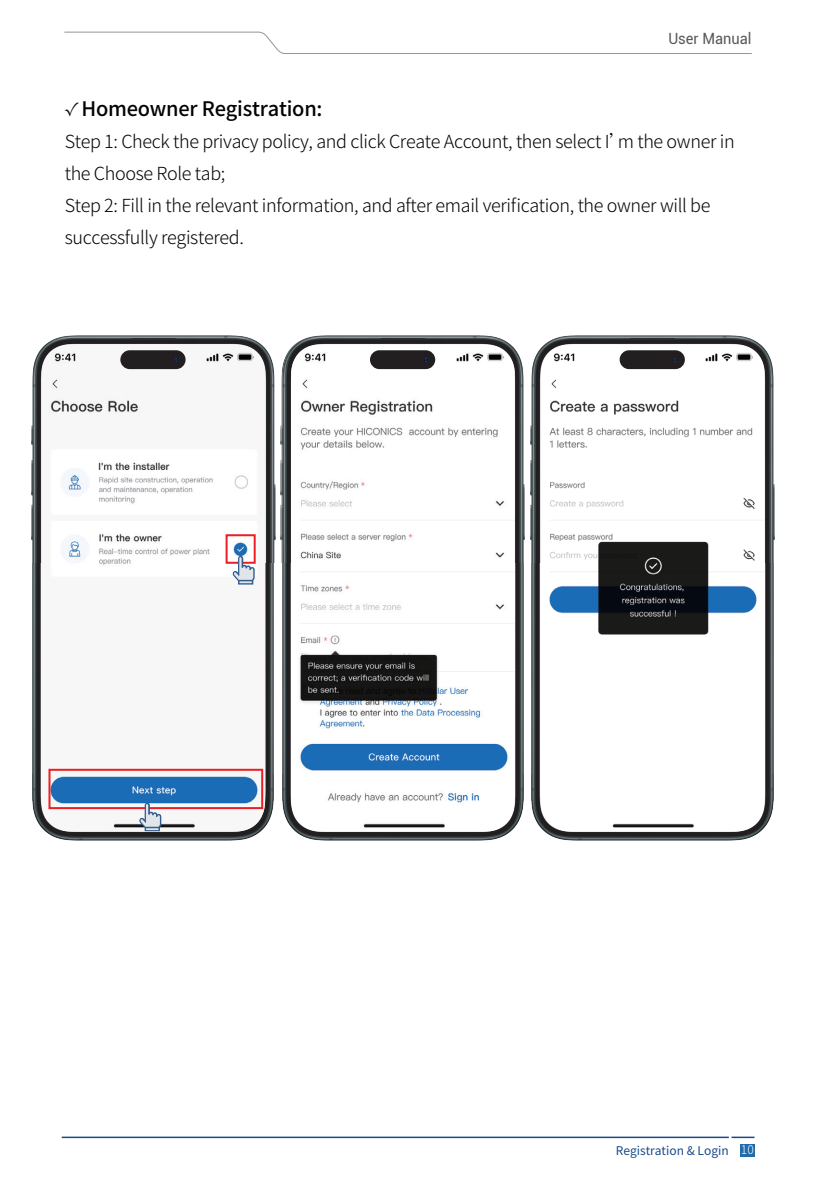
<style>
.page{position:relative;width:817px;height:1191px;background:#fff}
.page>*{position:absolute;margin:0;border:0;box-sizing:border-box;transform-origin:0 0}
.t1{font:500 20px "Source Han Sans CN";letter-spacing:-.01em;color:#030303}
.t2{font:300 18px/32px "Source Han Sans CN";letter-spacing:-.02em;color:#030303}
.t3{font:15.4px "Roboto";color:#57585a;scale:.94 1}
.t4{font:12px "Source Han Sans CN";color:#194a89}
.s1{font-family:"Californian FB";font-weight:400}
.s2{font-weight:300;color:#fff}
</style>
<div class="page">
<svg style="left:64px;top:31px;width:688px;height:23px"></svg>
<div style="left:740px;top:1143px;width:14px;height:13px;background:#1f6bac"></div>
<hr style="left:62px;top:1136px;width:666px;height:2px;background:#194a89">
<hr style="left:731px;top:1136px;width:23px;height:2px;background:#194a89">
<img style="left:532px;top:562px;width:240px;height:212px">
<img style="left:532px;top:774px;width:240px;height:66px">
<img style="left:530px;top:335px;width:244px;height:227px">
<img style="left:540px;top:344px;width:224px;height:487px">
<div style="left:619px;top:350px;width:65px;height:19px;background:#231f20;border-radius:9px"></div>
<img style="left:672px;top:357px;width:6px;height:6px">
<img style="left:282px;top:562px;width:241px;height:212px">
<img style="left:282px;top:774px;width:241px;height:66px">
<img style="left:281px;top:335px;width:243px;height:227px">
<img style="left:291px;top:344px;width:224px;height:487px">
<div style="left:370px;top:350px;width:65px;height:19px;background:#231f20;border-radius:9px"></div>
<img style="left:423px;top:357px;width:6px;height:6px">
<img style="left:33px;top:562px;width:241px;height:212px">
<img style="left:33px;top:774px;width:241px;height:66px">
<img style="left:31px;top:335px;width:244px;height:227px">
<img style="left:42px;top:344px;width:223px;height:487px">
<div style="left:48px;top:769px;width:215px;height:40px;border:2px solid #ee1d23"></div>
<svg style="left:139px;top:801px;width:22px;height:30px"></svg>
<img style="left:233px;top:542px;width:15px;height:12px">
<svg style="left:234px;top:476px;width:13px;height:13px"></svg>
<div style="left:225px;top:534px;width:30px;height:30px;border:2px solid #ee1d23"></div>
<svg style="left:232px;top:554px;width:23px;height:30px"></svg>
<div style="left:120px;top:350px;width:65px;height:19px;background:#231f20;border-radius:9px"></div>
<img style="left:173px;top:357px;width:6px;height:6px">
<p class="t3" style="left:668px;top:28px;width:90px">User Manual</p>
<p class="t1" style="left:65px;top:97px;width:259px"><span class="s1">√</span>Homeowner Registration:</p>
<p class="t2" style="left:65px;top:126px;width:671px">Step 1: Check the privacy policy, and click Create Account, then select I’m the owner in the Choose Role tab;<br>Step 2: Fill in the relevant information, and after email verification, the owner will be successfully registered.</p>
<p class="t4" style="left:615px;top:1143px;width:139px">Registration &amp; Login <span class="s2">10</span></p>
</div>
